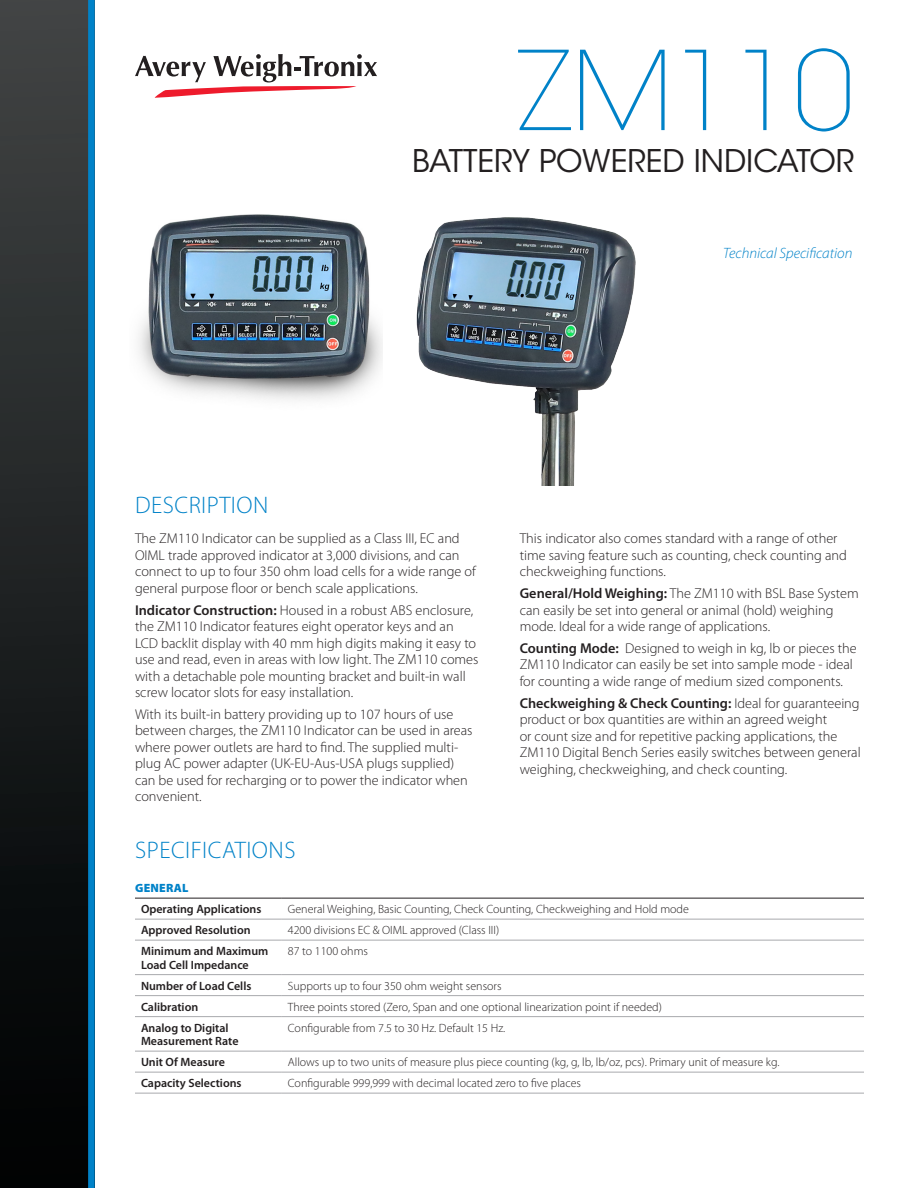
<style>
.page{position:relative;width:918px;height:1188px;background:#fff}
.page>*{position:absolute;margin:0;border:0;box-sizing:border-box;transform-origin:0 0}
.t1{font:200 108.75px "ITC Avant Garde Std";color:#0082c8}
.t2{font:31.05px "ITC Avant Garde Std";color:#231f20}
.t3{font:300 24px "Myriad Pro";letter-spacing:.02em;color:#0082c8}
.t4{font:italic 300 15px "Myriad Pro";color:#0082c8}
.t5{font:300 14.25px/16.5px "Myriad Pro";color:#231f20}
.t6{font:300 12px "Myriad Pro";color:#231f20}
.t7{font:600 12px/13.5px "Myriad Pro";color:#231f20}
.t8{font:900 12px "Myriad Pro";letter-spacing:.02em;color:#0082c8}
.s1{font-weight:600}
</style>
<div class="page">
<div style="left:0;top:0;width:94px;height:1188px;background:linear-gradient(to bottom,#424545,#000)"></div>
<svg style="left:135px;top:54px;width:242px;height:44px"></svg>
<div style="left:88px;top:0;width:7px;height:1188px;background:#0082c8"></div>
<hr style="left:135px;top:919px;width:147px;height:1px;background:#a8a9ad">
<hr style="left:282px;top:919px;width:582px;height:1px;background:#a8a9ad">
<hr style="left:135px;top:974px;width:147px;height:1px;background:#a8a9ad">
<hr style="left:282px;top:974px;width:582px;height:1px;background:#a8a9ad">
<hr style="left:135px;top:995px;width:147px;height:1px;background:#a8a9ad">
<hr style="left:282px;top:995px;width:582px;height:1px;background:#a8a9ad">
<hr style="left:135px;top:1016px;width:147px;height:1px;background:#a8a9ad">
<hr style="left:282px;top:1016px;width:582px;height:1px;background:#a8a9ad">
<hr style="left:135px;top:1051px;width:147px;height:1px;background:#a8a9ad">
<hr style="left:282px;top:1051px;width:582px;height:1px;background:#a8a9ad">
<hr style="left:135px;top:1072px;width:147px;height:1px;background:#a8a9ad">
<hr style="left:282px;top:1072px;width:582px;height:1px;background:#a8a9ad">
<hr style="left:135px;top:1093px;width:147px;height:1px;background:#a8a9ad">
<hr style="left:282px;top:1093px;width:582px;height:1px;background:#a8a9ad">
<hr style="left:135px;top:940px;width:147px;height:1px;background:#a8a9ad">
<hr style="left:282px;top:940px;width:582px;height:1px;background:#a8a9ad">
<hr style="left:135px;top:898px;width:147px;height:1px;background:#231f20">
<hr style="left:282px;top:898px;width:582px;height:1px;background:#231f20">
<img style="left:138px;top:214px;width:239px;height:187px">
<img style="left:377px;top:217px;width:259px;height:269px">
<h1 class="t1" style="left:517px;top:27px;width:338px">ZM110</h1>
<h2 class="t2" style="left:412px;top:142px;width:443px">BATTERY POWERED INDICATOR</h2>
<p class="t4" style="left:723px;top:245px;width:131px">Technical Specification</p>
<h3 class="t3" style="left:135px;top:491px;width:135px">DESCRIPTION</h3>
<p class="t5" style="left:135px;top:530px;width:342px">The ZM110 Indicator can be supplied as a Class III, EC and OIML trade approved indicator at 3,000 divisions, and can connect to up to four 350 ohm load cells for a wide range of general purpose floor or bench scale applications.</p>
<p class="t5" style="left:135px;top:602px;width:345px"><span class="s1">Indicator Construction:</span> Housed in a robust ABS enclosure, the ZM110 Indicator features eight operator keys and an LCD backlit display with 40 mm high digits making it easy to use and read, even in areas with low light. The ZM110 comes with a detachable pole mounting bracket and built-in wall screw locator slots for easy installation.</p>
<p class="t5" style="left:135px;top:706px;width:339px">With its built-in battery providing up to 107 hours of use between charges, the ZM110 Indicator can be used in areas where power outlets are hard to find. The supplied multi&shy;plug AC power adapter (UK-EU-Aus-USA plugs supplied) can be used for recharging or to power the indicator when convenient.</p>
<p class="t5" style="left:520px;top:530px;width:329px">This indicator also comes standard with a range of other time saving feature such as counting, check counting and checkweighing functions.</p>
<p class="t5" style="left:520px;top:585px;width:340px"><span class="s1">General/Hold Weighing:</span> The ZM110 with BSL Base System can easily be set into general or animal (hold) weighing mode. Ideal for a wide range of applications.</p>
<p class="t5" style="left:520px;top:640px;width:338px"><span class="s1">Counting Mode:</span> Designed to weigh in kg, lb or pieces the<br>ZM110 Indicator can easily be set into sample mode - ideal for counting a wide range of medium sized components.</p>
<p class="t5" style="left:520px;top:695px;width:343px"><span class="s1">Checkweighing &amp; Check Counting:</span> Ideal for guaranteeing product or box quantities are within an agreed weight<br>or count size and for repetitive packing applications, the ZM110 Digital Bench Series easily switches between general weighing, checkweighing, and check counting.</p>
<h3 class="t3" style="left:135px;top:836px;width:162px">SPECIFICATIONS</h3>
<p class="t8" style="left:135px;top:881px;width:55px">GENERAL</p>
<p class="t7" style="left:141px;top:903px;width:122px">Operating Applications</p>
<p class="t6" style="left:288px;top:903px;width:403px">General Weighing, Basic Counting, Check Counting, Checkweighing and Hold mode</p>
<p class="t7" style="left:141px;top:924px;width:111px">Approved Resolution</p>
<p class="t6" style="left:288px;top:924px;width:213px">4200 divisions EC &amp; OIML approved (Class III)</p>
<p class="t7" style="left:141px;top:945px;width:129px">Minimum and Maximum<br>Load Cell Impedance</p>
<p class="t6" style="left:288px;top:945px;width:82px">87 to 1100 ohms</p>
<p class="t7" style="left:141px;top:979px;width:112px">Number of Load Cells</p>
<p class="t6" style="left:288px;top:979px;width:215px">Supports up to four 350 ohm weight sensors</p>
<p class="t7" style="left:141px;top:1000px;width:59px">Calibration</p>
<p class="t6" style="left:288px;top:1000px;width:376px">Three points stored (Zero, Span and one optional linearization point if needed)</p>
<p class="t7" style="left:141px;top:1021px;width:99px">Analog to Digital<br>Measurement Rate</p>
<p class="t6" style="left:288px;top:1021px;width:219px">Configurable from 7.5 to 30 Hz. Default 15 Hz.</p>
<p class="t7" style="left:141px;top:1056px;width:85px">Unit Of Measure</p>
<p class="t6" style="left:288px;top:1056px;width:493px">Allows up to two units of measure plus piece counting (kg, g, lb, lb/oz, pcs). Primary unit of measure kg.</p>
<p class="t7" style="left:141px;top:1077px;width:102px">Capacity Selections</p>
<p class="t6" style="left:288px;top:1077px;width:295px">Configurable 999,999 with decimal located zero to five places</p>
</div>
